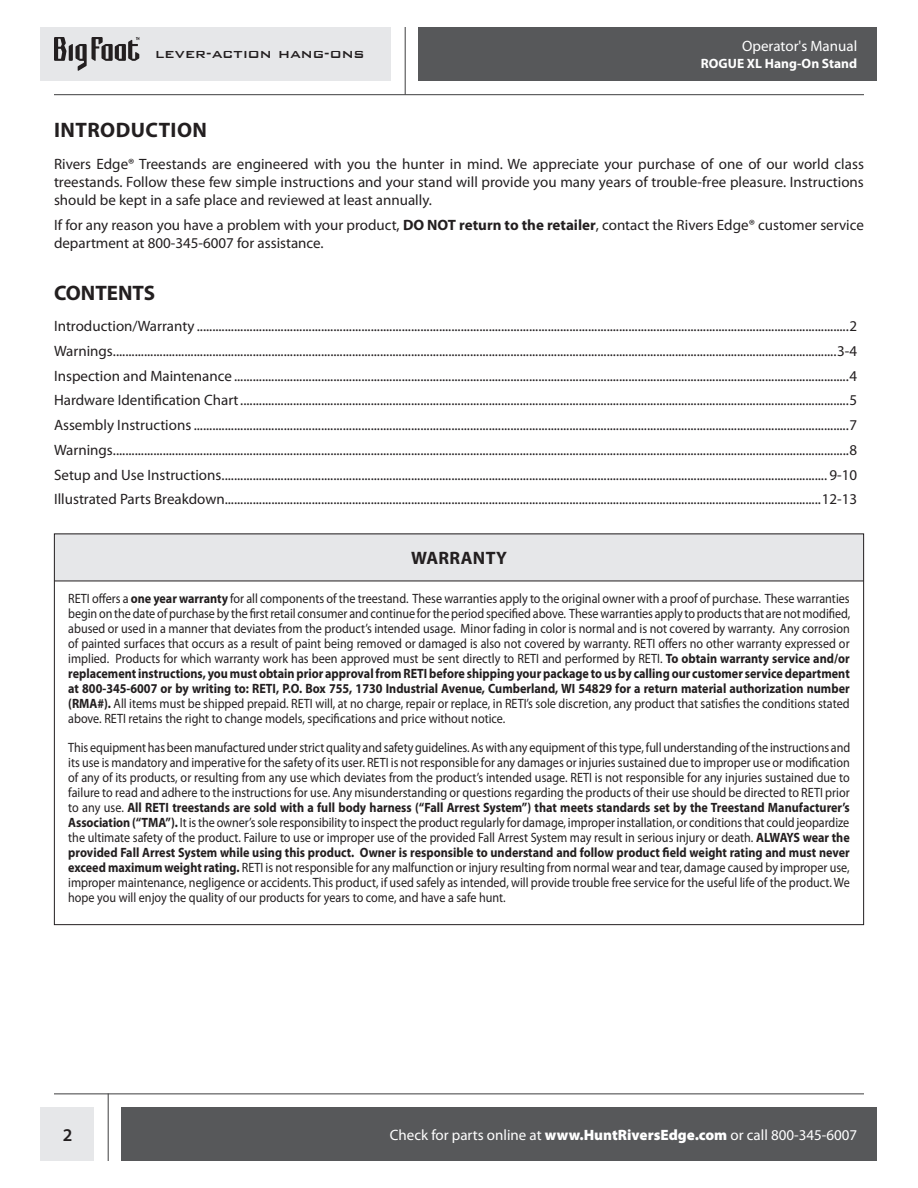
<style>
.page{position:relative;width:918px;height:1188px;background:#fff}
.page>*{position:absolute;margin:0;border:0;box-sizing:border-box;transform-origin:0 0}
.HEADLINE{font:700 21px "Myriad Pro";letter-spacing:.02em;color:#231f20}
.HEADLINE-2{font:700 21px "Myriad Pro";color:#231f20}
.headline_no_underlin{font:700 18px "Myriad Pro";letter-spacing:.02em;color:#231f20}
.t1{font:600 18px "Myriad Pro";color:#231f20}
.t2{font:500 16.65px "Bank Gothic";color:#231f20}
.HEADLINE-3{font:15px/18px "Myriad Pro";color:#231f20;text-align:justify}
.t3{font:15px "Myriad Pro";color:#fff}
.warranty{font:13.5px/15px "Myriad Pro";color:#231f20;text-align:justify;scale:.9 1}
.t4{font:700 13.5px "Myriad Pro";color:#fff}
.s1{font-weight:700}
.s2{font-weight:900}
</style>
<div class="page">
<div style="left:122px;top:1107px;width:756px;height:54px;background:#57585a"></div>
<hr style="left:54px;top:1094px;width:810px;height:1px;background:#3e3e3f">
<div style="left:40px;top:1107px;width:54px;height:54px;background:#e6e7e9"></div>
<hr style="left:108px;top:1094px;width:1px;height:67px;background:#3e3e3f">
<div style="left:40px;top:27px;width:352px;height:54px;background:#e6e7e9"></div>
<div style="left:418px;top:27px;width:460px;height:54px;background:#57585a"></div>
<hr style="left:54px;top:94px;width:810px;height:1px;background:#3e3e3f">
<svg style="left:54px;top:37px;width:85px;height:34px"></svg>
<hr style="left:405px;top:27px;width:1px;height:67px;background:#3e3e3f">
<div style="left:54px;top:534px;width:810px;height:47px;background:#e6e7e9"></div>
<hr style="left:54px;top:581px;width:810px;height:1px;background:#231f20">
<p class="t2" style="left:155px;top:40px;width:211px">lever-action hang-ons</p>
<p class="t3" style="left:742px;top:37px;width:117px">Operator's Manual</p>
<p class="t4" style="left:701px;top:55px;width:158px">ROGUE XL Hang-On Stand</p>
<p class="HEADLINE" style="left:54px;top:116px;width:154px">INTRODUCTION</p>
<p class="HEADLINE-3" style="left:54px;top:154px;width:811px">Rivers Edge® Treestands are engineered with you the hunter in mind. We appreciate your purchase of one of our world class treestands. Follow these few simple instructions and your stand will provide you many years of trouble-free pleasure. Instructions should be kept in a safe place and reviewed at least annually.</p>
<p class="HEADLINE-3" style="left:54px;top:215px;width:811px">If for any reason you have a problem with your product, <span class="s1">DO NOT return to the retailer</span>, contact the Rivers Edge® customer service department at 800-345-6007 for assistance.</p>
<p class="HEADLINE-2" style="left:54px;top:279px;width:103px">CONTENTS</p>
<p class="HEADLINE-3" style="left:54px;top:317px;width:805px">Introduction/Warranty ..................................................................................................................................................................................................................2</p>
<p class="HEADLINE-3" style="left:54px;top:342px;width:805px">Warnings.........................................................................................................................................................................................................................................3-4</p>
<p class="HEADLINE-3" style="left:54px;top:366px;width:805px">Inspection and Maintenance ......................................................................................................................................................................................................4</p>
<p class="HEADLINE-3" style="left:54px;top:391px;width:805px">Hardware Identification Chart....................................................................................................................................................................................................5</p>
<p class="HEADLINE-3" style="left:54px;top:416px;width:805px">Assembly Instructions ...................................................................................................................................................................................................................7</p>
<p class="HEADLINE-3" style="left:54px;top:441px;width:805px">Warnings.............................................................................................................................................................................................................................................8</p>
<p class="HEADLINE-3" style="left:54px;top:465px;width:805px">Setup and Use Instructions................................................................................................................................................................................................... 9-10</p>
<p class="HEADLINE-3" style="left:54px;top:490px;width:805px">Illustrated Parts Breakdown................................................................................................................................................................................................12-13</p>
<p class="headline_no_underlin" style="left:411px;top:546px;width:97px">WARRANTY</p>
<p class="warranty" style="left:68px;top:591px;width:870px">RETI offers a <span class="s1">one year warranty</span> for all components of the treestand. These warranties apply to the original owner with a proof of purchase. These warranties begin on the date of purchase by the first retail consumer and continue for the period specified above. These warranties apply to products that are not modified, abused or used in a manner that deviates from the product’s intended usage. Minor fading in color is normal and is not covered by warranty. Any corrosion of painted surfaces that occurs as a result of paint being removed or damaged is also not covered by warranty. RETI offers no other warranty expressed or implied. Products for which warranty work has been approved must be sent directly to RETI and performed by RETI. <span class="s1">To obtain warranty service and/or replacement instructions, you must obtain prior approval from RETI before shipping your package to us by calling our customer service department at 800-345-6007 or by writing to: RETI, P.O. Box 755, 1730 Industrial Avenue, Cumberland, WI 54829 for a return material authorization number (RMA#).</span> All items must be shipped prepaid. RETI will, at no charge, repair or replace, in RETI’s sole discretion, any product that satisfies the conditions stated above. RETI retains the right to change models, specifications and price without notice.</p>
<p class="warranty" style="left:68px;top:740px;width:870px">This equipment has been manufactured under strict quality and safety guidelines. As with any equipment of this type, full understanding of the instructions and its use is mandatory and imperative for the safety of its user. RETI is not responsible for any damages or injuries sustained due to improper use or modification of any of its products, or resulting from any use which deviates from the product’s intended usage. RETI is not responsible for any injuries sustained due to failure to read and adhere to the instructions for use. Any misunderstanding or questions regarding the products of their use should be directed to RETI prior to any use. <span class="s1">All RETI treestands are sold with a full body harness (“Fall Arrest System”) that meets standards set by the Treestand Manufacturer’s Association (“TMA”).</span> It is the owner’s sole responsibility to inspect the product regularly for damage, improper installation, or conditions that could jeopardize the ultimate safety of the product. Failure to use or improper use of the provided Fall Arrest System may result in serious injury or death. <span class="s1">ALWAYS wear the provided Fall Arrest System while using this product. Owner is responsible to understand and follow product field weight rating and must never exceed maximum weight rating.</span> RETI is not responsible for any malfunction or injury resulting from normal wear and tear, damage caused by improper use, improper maintenance, negligence or accidents. This product, if used safely as intended, will provide trouble free service for the useful life of the product. We hope you will enjoy the quality of our products for years to come, and have a safe hunt.</p>
<h2 class="t1" style="left:63px;top:1123px;width:11px">2</h2>
<p class="t3" style="left:390px;top:1125px;width:469px">Check for parts online at <span class="s2">www.HuntRiversEdge.com</span> or call 800-345-6007</p>
</div>
